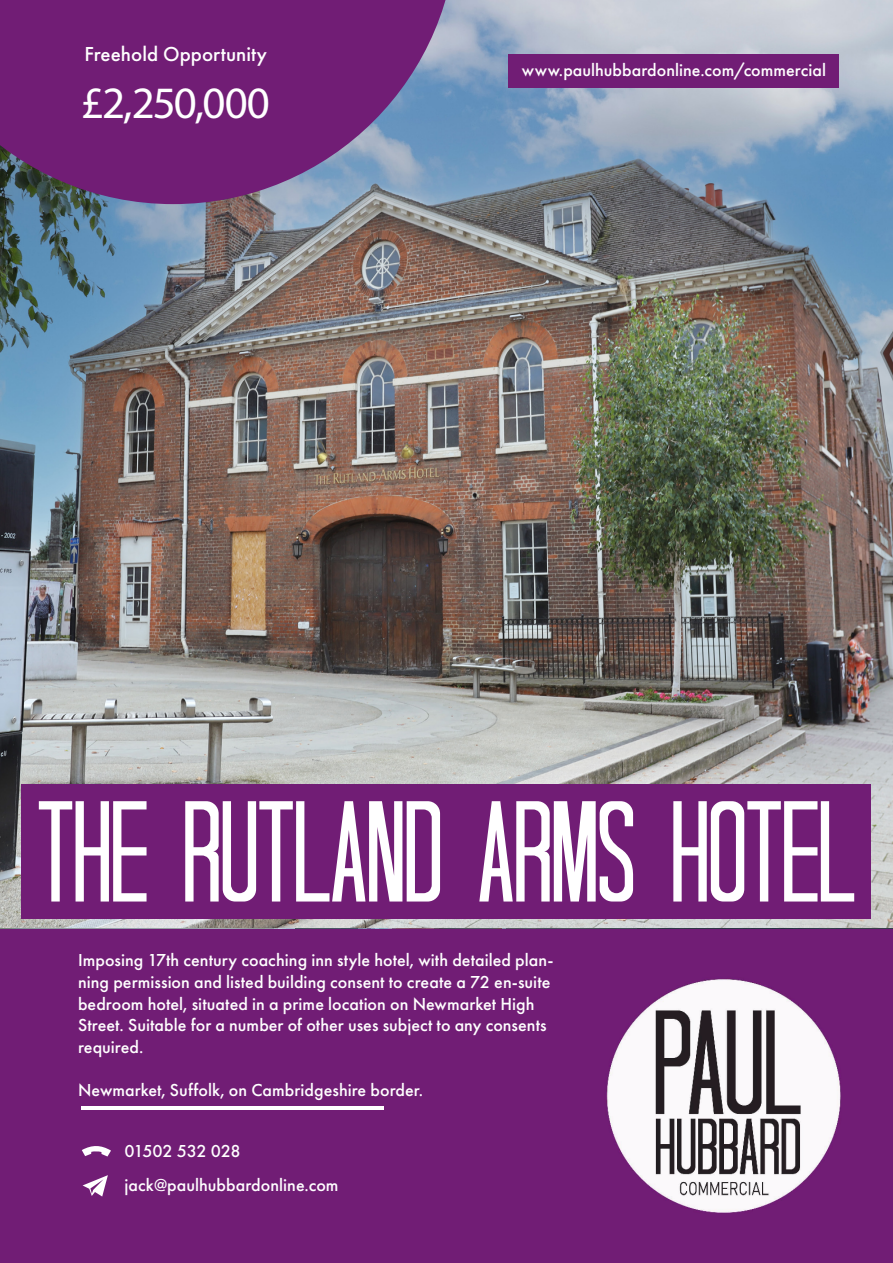
<style>
.page{position:relative;width:893px;height:1263px;background:#fff}
.page>*{position:absolute;margin:0;border:0;box-sizing:border-box;transform-origin:0 0}
.t1{font:condensed 143.4px "Tall Dark And Handsome";color:#fff}
.t2{font:45px "Myriad Pro";letter-spacing:-.03em;color:#fff}
.t3{font:500 21px "Futura PT";color:#fff}
.t4{font:500 18px/21.6px "Futura PT";color:#fff}
.t5{font:500 18px "Futura PT";letter-spacing:-.025em;color:#fff}
</style>
<div class="page">
<img style="left:0;top:0;width:893px;height:927px">
<svg style="left:0;top:0;width:457px;height:204px;background:#723781"></svg>
<div style="left:0;top:929px;width:893px;height:334px;background:#711d75"></div>
<div style="left:21px;top:784px;width:850px;height:134px;background:#711d75"></div>
<img style="left:606px;top:979px;width:235px;height:234px">
<div style="left:595px;top:967px;width:258px;height:258px;border:9px solid #711d75;border-radius:50%"></div>
<div style="left:509px;top:54px;width:330px;height:33px;background:#711d75"></div>
<svg style="left:83px;top:1175px;width:25px;height:21px"></svg>
<svg style="left:82px;top:1146px;width:29px;height:10px"></svg>
<hr style="left:81px;top:1106px;width:303px;height:4px;background:#fff">
<p class="t3" style="left:85px;top:41px;width:184px">Freehold Opportunity</p>
<p class="t2" style="left:81px;top:75px;width:191px">£2,250,000</p>
<p class="t4" style="left:522px;top:59px;width:306px">www.paulhubbardonline.com/commercial</p>
<p class="t1" style="left:38px;top:768px;width:817px">THE RUTLAND ARMS HOTEL</p>
<p class="t4" style="left:78px;top:949px;width:477px">Imposing 17th century coaching inn style hotel, with detailed plan&shy;ning permission and listed building consent to create a 72 en-suite bedroom hotel, situated in a prime location on Newmarket High Street. Suitable for a number of other uses subject to any consents required.</p>
<p class="t4" style="left:78px;top:1079px;width:347px">Newmarket, Suffolk, on Cambridgeshire border.</p>
<p class="t5" style="left:125px;top:1140px;width:118px">01502 532 028</p>
<p class="t4" style="left:125px;top:1174px;width:216px">jack@paulhubbardonline.com</p>
</div>
